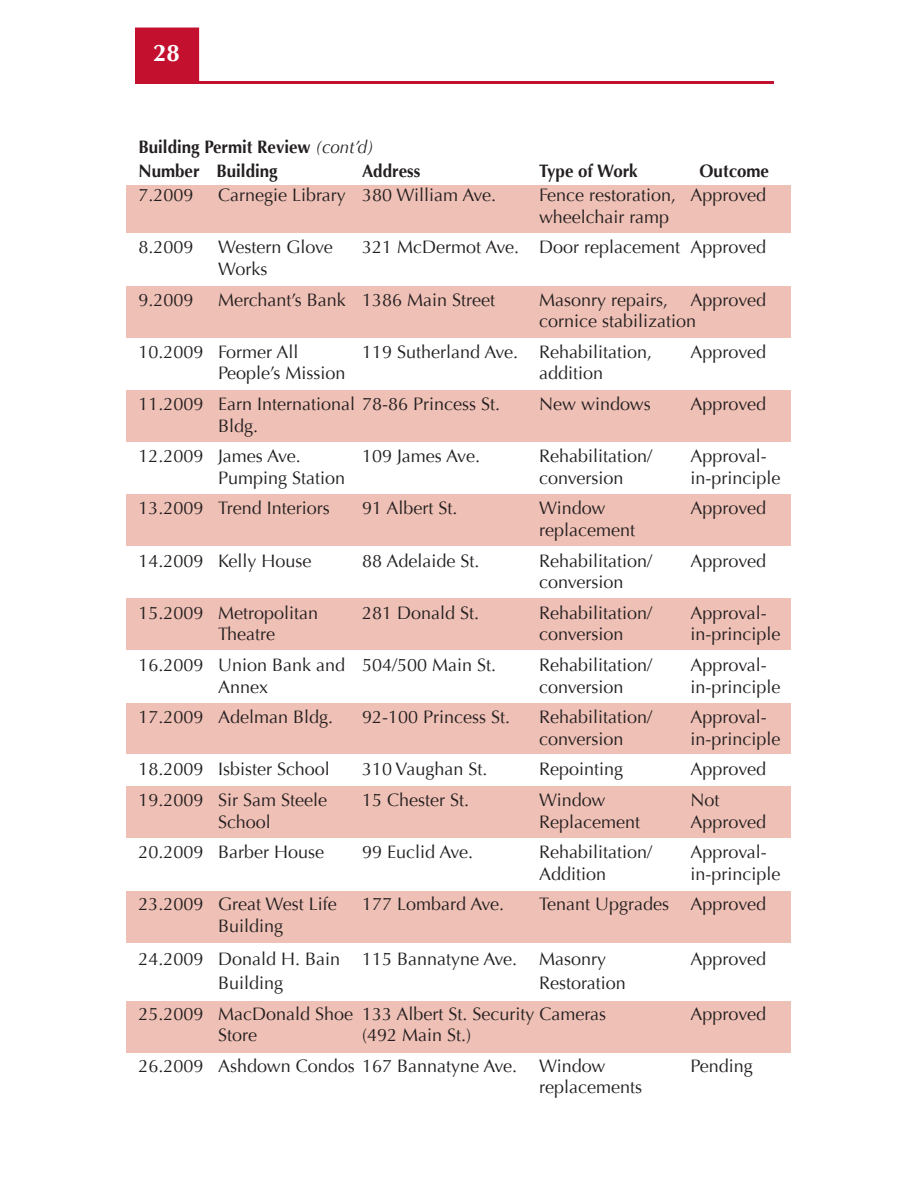
<style>
.page{position:relative;width:918px;height:1188px;background:#fff}
.page>*{position:absolute;margin:0;border:0;box-sizing:border-box;transform-origin:0 0}
.t1{font:700 24px "Optima";color:#fff}
.t2{font:18px/30.6px "Optima";color:#231f20}
.t3{font:700 18px/24px "Optima";color:#231f20;scale:.94 1}
.s1{font-weight:400;font-style:italic}
</style>
<div class="page">
<div style="left:135px;top:28px;width:64px;height:56px;background:#c3102f"></div>
<hr style="left:135px;top:81px;width:639px;height:3px;background:#c3102f">
<div style="left:126px;top:286px;width:664px;height:51px;background:#efc0b5"></div>
<div style="left:126px;top:185px;width:664px;height:47px;background:#efc0b5"></div>
<div style="left:126px;top:390px;width:664px;height:52px;background:#efc0b5"></div>
<div style="left:126px;top:494px;width:664px;height:52px;background:#efc0b5"></div>
<div style="left:126px;top:599px;width:664px;height:51px;background:#efc0b5"></div>
<div style="left:126px;top:703px;width:664px;height:51px;background:#efc0b5"></div>
<div style="left:126px;top:786px;width:664px;height:52px;background:#efc0b5"></div>
<div style="left:126px;top:892px;width:664px;height:51px;background:#efc0b5"></div>
<div style="left:126px;top:1001px;width:664px;height:52px;background:#efc0b5"></div>
<h1 class="t1" style="left:153px;top:39px;width:28px">28</h1>
<p class="t3" style="left:139px;top:135px;width:252px">Building Permit Review <span class="s1">(cont’d)<br></span>Number Building A</p>
<p class="t3" style="left:373px;top:159px;width:52px">ddress</p>
<p class="t3" style="left:539px;top:159px;width:147px">Type of Work O</p>
<p class="t3" style="left:714px;top:159px;width:61px">utcome</p>
<p class="t2" style="left:139px;top:180px;width:57px">7.2009</p>
<p class="t2" style="left:218px;top:180px;width:280px">Carnegie Library 380 William Ave.</p>
<p class="t2" style="left:539px;top:184px;width:229px;line-height:21.6px">Fence restoration, Approved wheelchair ramp</p>
<p class="t2" style="left:139px;top:232px;width:57px">8.2009</p>
<p class="t2" style="left:218px;top:232px;width:116px">Western Glove</p>
<p class="t2" style="left:362px;top:232px;width:406px">321 McDermot Ave. Door replacement Approved</p>
<p class="t2" style="left:218px;top:254px;width:51px">Works</p>
<p class="t2" style="left:139px;top:284px;width:57px">9.2009</p>
<p class="t2" style="left:218px;top:284px;width:279px">Merchant’s Bank 1386 Main Street</p>
<p class="t2" style="left:539px;top:289px;width:229px;line-height:21.6px">Masonry repairs, Approved cornice stabilization</p>
<p class="t2" style="left:139px;top:337px;width:162px">10.2009 Former All</p>
<p class="t2" style="left:362px;top:337px;width:292px">119 Sutherland Ave. Rehabilitation,</p>
<p class="t2" style="left:691px;top:337px;width:77px">Approved</p>
<p class="t2" style="left:218px;top:358px;width:129px">People’s Mission</p>
<p class="t2" style="left:539px;top:358px;width:66px">addition</p>
<p class="t2" style="left:139px;top:389px;width:363px">11.2009 Earn International 78-86 Princess St.</p>
<p class="t2" style="left:539px;top:389px;width:113px">New windows</p>
<p class="t2" style="left:691px;top:389px;width:77px">Approved</p>
<p class="t2" style="left:139px;top:410px;width:164px;text-indent:80px">Bldg.<br>12.2009 James Ave.</p>
<p class="t2" style="left:362px;top:441px;width:119px">109 James Ave.</p>
<p class="t2" style="left:539px;top:441px;width:115px">Rehabilitation/</p>
<p class="t2" style="left:691px;top:441px;width:76px">Approval-</p>
<p class="t2" style="left:218px;top:463px;width:129px">Pumping Station</p>
<p class="t2" style="left:539px;top:463px;width:86px">conversion</p>
<p class="t2" style="left:691px;top:463px;width:92px">in-principle</p>
<p class="t2" style="left:139px;top:493px;width:193px">13.2009 Trend Interiors</p>
<p class="t2" style="left:362px;top:493px;width:97px">91 Albert St.</p>
<p class="t2" style="left:539px;top:493px;width:68px">Window</p>
<p class="t2" style="left:691px;top:493px;width:77px">Approved</p>
<p class="t2" style="left:539px;top:515px;width:98px">replacement</p>
<p class="t2" style="left:139px;top:545px;width:175px">14.2009 Kelly House</p>
<p class="t2" style="left:362px;top:545px;width:119px">88 Adelaide St.</p>
<p class="t2" style="left:539px;top:545px;width:115px">Rehabilitation/</p>
<p class="t2" style="left:691px;top:545px;width:77px">Approved</p>
<p class="t2" style="left:539px;top:567px;width:86px">conversion</p>
<p class="t2" style="left:139px;top:598px;width:181px">15.2009 Metropolitan</p>
<p class="t2" style="left:362px;top:598px;width:119px">281 Donald St.</p>
<p class="t2" style="left:539px;top:598px;width:115px">Rehabilitation/</p>
<p class="t2" style="left:691px;top:598px;width:76px">Approval-</p>
<p class="t2" style="left:218px;top:619px;width:59px">Theatre</p>
<p class="t2" style="left:539px;top:619px;width:86px">conversion</p>
<p class="t2" style="left:691px;top:619px;width:92px">in-principle</p>
<p class="t2" style="left:139px;top:650px;width:359px">16.2009 Union Bank and 504/500 Main St.</p>
<p class="t2" style="left:539px;top:650px;width:115px">Rehabilitation/</p>
<p class="t2" style="left:691px;top:650px;width:76px">Approval-</p>
<p class="t2" style="left:218px;top:671px;width:52px">Annex</p>
<p class="t2" style="left:539px;top:671px;width:86px">conversion</p>
<p class="t2" style="left:691px;top:671px;width:92px">in-principle</p>
<p class="t2" style="left:139px;top:702px;width:196px">17.2009 Adelman Bldg.</p>
<p class="t2" style="left:362px;top:702px;width:150px">92-100 Princess St.</p>
<p class="t2" style="left:539px;top:702px;width:115px">Rehabilitation/</p>
<p class="t2" style="left:691px;top:702px;width:76px">Approval-</p>
<p class="t2" style="left:539px;top:724px;width:86px">conversion</p>
<p class="t2" style="left:691px;top:724px;width:92px">in-principle</p>
<p class="t2" style="left:139px;top:754px;width:193px">18.2009 Isbister School</p>
<p class="t2" style="left:362px;top:754px;width:127px">310 Vaughan St.</p>
<p class="t2" style="left:539px;top:754px;width:86px">Repointing</p>
<p class="t2" style="left:691px;top:754px;width:77px">Approved</p>
<p class="t2" style="left:139px;top:785px;width:190px">19.2009 Sir Sam Steele</p>
<p class="t2" style="left:362px;top:785px;width:109px">15 Chester St.</p>
<p class="t2" style="left:539px;top:785px;width:68px">Window</p>
<p class="t2" style="left:691px;top:785px;width:31px">Not</p>
<p class="t2" style="left:218px;top:806px;width:54px">School</p>
<p class="t2" style="left:539px;top:806px;width:103px">Replacement</p>
<p class="t2" style="left:691px;top:806px;width:77px">Approved</p>
<p class="t2" style="left:139px;top:837px;width:187px">20.2009 Barber House</p>
<p class="t2" style="left:362px;top:837px;width:113px">99 Euclid Ave.</p>
<p class="t2" style="left:539px;top:837px;width:115px">Rehabilitation/</p>
<p class="t2" style="left:691px;top:837px;width:76px">Approval-</p>
<p class="t2" style="left:539px;top:859px;width:69px">Addition</p>
<p class="t2" style="left:691px;top:859px;width:92px">in-principle</p>
<p class="t2" style="left:139px;top:889px;width:200px">23.2009 Great West Life</p>
<p class="t2" style="left:362px;top:889px;width:144px">177 Lombard Ave.</p>
<p class="t2" style="left:539px;top:889px;width:229px">Tenant Upgrades Approved</p>
<p class="t2" style="left:139px;top:910px;width:469px;line-height:33px;text-indent:80px">Building<br>24.2009 Donald H. Bain 115 Bannatyne Ave. Masonry</p>
<p class="t2" style="left:691px;top:944px;width:77px">Approved</p>
<p class="t2" style="left:218px;top:968px;width:67px">Building</p>
<p class="t2" style="left:139px;top:968px;width:489px;text-indent:400px">Restoration<br>25.2009 MacDonald Shoe 133 Albert St. Security Cameras</p>
<p class="t2" style="left:139px;top:1020px;width:468px;text-indent:224px">(492 Main St.)<br>26.2009 Ashdown Condos 167 Bannatyne Ave. Window</p>
<p class="t2" style="left:218px;top:1020px;width:41px">Store</p>
<p class="t2" style="left:539px;top:1072px;width:105px">replacements</p>
<p class="t2" style="left:691px;top:998px;width:77px">Approved</p>
<p class="t2" style="left:691px;top:1051px;width:64px">Pending</p>
</div>
